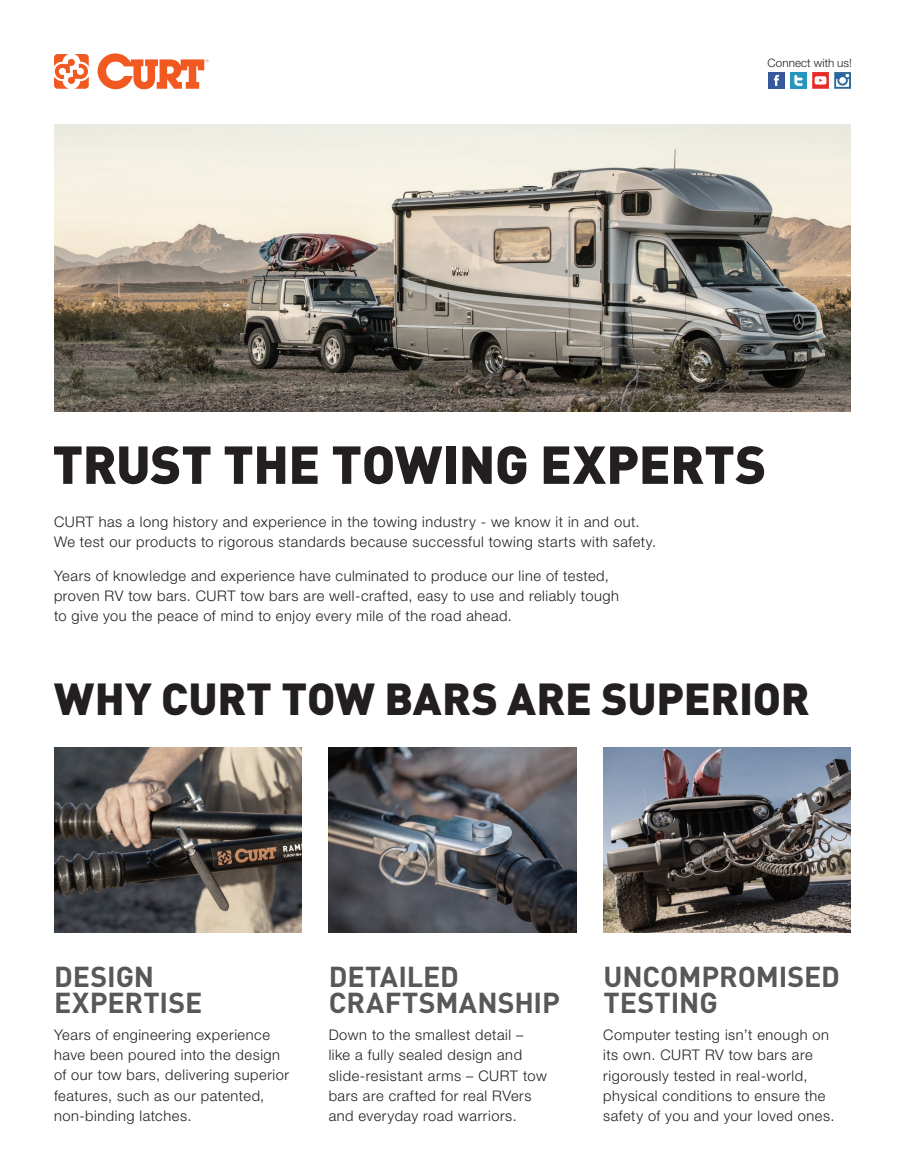
<style>
.page{position:relative;width:905px;height:1175px;background:#fff}
.page>*{position:absolute;margin:0;border:0;box-sizing:border-box;transform-origin:0 0}
.t1{font:900 52.5px "DINOT";letter-spacing:-.01em;color:#231f20}
.t2{font:900 44.25px "DINOT";letter-spacing:-.005em;color:#231f20}
.t3{font:700 28.5px/26.4px "DINOT";letter-spacing:-.005em;color:#57585a}
.t4{font:300 14.7px/20.2px "Helvetica Neue LT Std";letter-spacing:.035em;color:#231f20}
.t5{font:300 11.7px "Helvetica Neue LT Std";letter-spacing:.005em;color:#231f20}
</style>
<div class="page">
<svg style="left:54px;top:53px;width:155px;height:36px"></svg>
<div style="left:768px;top:72px;width:16px;height:17px;background:#37599c"></div>
<svg style="left:773px;top:75px;width:6px;height:11px"></svg>
<svg style="left:790px;top:72px;width:16px;height:17px"></svg>
<svg style="left:812px;top:72px;width:16px;height:17px"></svg>
<svg style="left:834px;top:72px;width:16px;height:17px"></svg>
<img style="left:603px;top:747px;width:247px;height:185px">
<svg style="left:328px;top:747px;width:248px;height:185px;background:#58585e"></svg>
<svg style="left:54px;top:747px;width:248px;height:185px;background:#635d57"></svg>
<svg style="left:54px;top:124px;width:796px;height:287px;background:#9c968c"></svg>
<p class="t5" style="left:767px;top:56px;width:86px">Connect with us!</p>
<h1 class="t1" style="left:52px;top:423px;width:715px">TRUST THE TOWING EXPERTS</h1>
<p class="t4" style="left:54px;top:511px;width:603px">CURT has a long history and experience in the towing industry - we know it in and out.<br>We test our products to rigorous standards because successful towing starts with safety.</p>
<p class="t4" style="left:54px;top:565px;width:566px">Years of knowledge and experience have culminated to produce our line of tested, proven RV tow bars. CURT tow bars are well-crafted, easy to use and reliably tough to give you the peace of mind to enjoy every mile of the road ahead.</p>
<h2 class="t2" style="left:54px;top:663px;width:757px">WHY CURT TOW BARS ARE SUPERIOR</h2>
<h3 class="t3" style="left:54px;top:960px;width:150px">DESIGN<br>EXPERTISE</h3>
<h3 class="t3" style="left:329px;top:960px;width:232px">DETAILED<br>CRAFTSMANSHIP</h3>
<h3 class="t3" style="left:603px;top:960px;width:238px">UNCOMPROMISED<br>TESTING</h3>
<p class="t4" style="left:54px;top:1024px;width:236px">Years of engineering experience have been poured into the design of our tow bars, delivering superior features, such as our patented, non-binding latches.</p>
<p class="t4" style="left:328px;top:1024px;width:220px">Down to the smallest detail – like a fully sealed design and slide-resistant arms – CURT tow bars are crafted for real RVers and everyday road warriors.</p>
<p class="t4" style="left:603px;top:1024px;width:233px">Computer testing isn’t enough on its own. CURT RV tow bars are rigorously tested in real-world, physical conditions to ensure the safety of you and your loved ones.</p>
</div>
